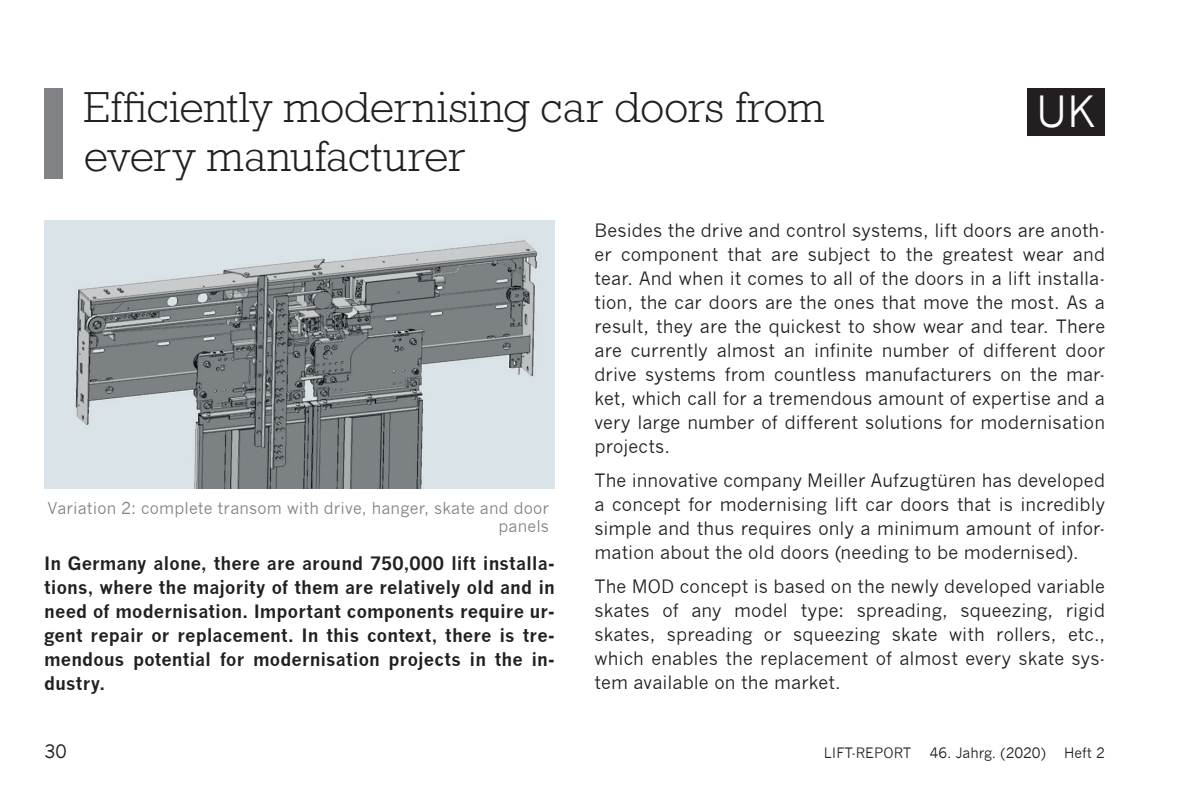
<style>
.page{position:relative;width:1191px;height:805px;background:#fff}
.page>*{position:absolute;margin:0;border:0;box-sizing:border-box;transform-origin:0 0}
.t1{font:300 44px/48px "Rockwell";letter-spacing:-.005em;color:#231f20}
.t2{font:42px "News Gothic";color:#fff}
.t3{font:18px/24px "News Gothic";letter-spacing:.005em;color:#231f20;text-align:justify}
.t4{font:700 18px/24px "News Gothic";letter-spacing:.005em;color:#231f20;text-align:justify}
.t5{font:16px/18px "News Gothic";letter-spacing:.01em;color:#808285;text-align:right}
.t6{font:14px "News Gothic";color:#231f20}
</style>
<div class="page">
<img style="left:44px;top:221px;width:510px;height:267px">
<div style="left:44px;top:88px;width:19px;height:91px;background:#808285"></div>
<div style="left:1027px;top:88px;width:77px;height:48px;background:#231f20"></div>
<h1 class="t1" style="left:84px;top:83px;width:742px">Efficiently modernising car doors from every manufacturer</h1>
<h2 class="t2" style="left:1036px;top:87px;width:61px">UK</h2>
<p class="t5" style="left:48px;top:499px;width:503px">Variation 2: complete transom with drive, hanger, skate and door panels</p>
<p class="t4" style="left:44px;top:551px;width:512px">In Germany alone, there are around 750,000 lift installa&shy;tions, where the majority of them are relatively old and in need of modernisation. Important components require ur&shy;gent repair or replacement. In this context, there is tre&shy;mendous potential for modernisation projects in the in&shy;dustry.</p>
<p class="t3" style="left:594px;top:218px;width:512px">Besides the drive and control systems, lift doors are anoth&shy;er component that are subject to the greatest wear and tear. And when it comes to all of the doors in a lift installa&shy;tion, the car doors are the ones that move the most. As a result, they are the quickest to show wear and tear. There are currently almost an infinite number of different door drive systems from countless manufacturers on the mar&shy;ket, which call for a tremendous amount of expertise and a very large number of different solutions for modernisation projects.</p>
<p class="t3" style="left:594px;top:468px;width:512px">The innovative company Meiller Aufzugtüren has developed a concept for modernising lift car doors that is incredibly simple and thus requires only a minimum amount of infor&shy;mation about the old doors (needing to be modernised).</p>
<p class="t3" style="left:594px;top:574px;width:512px">The MOD concept is based on the newly developed variable skates of any model type: spreading, squeezing, rigid skates, spreading or squeezing skate with rollers, etc., which enables the replacement of almost every skate sys&shy;tem available on the market.</p>
<p class="t3" style="left:44px;top:739px;width:24px">30</p>
<p class="t6" style="left:823px;top:744px;width:89px">LIFT-REPORT</p>
<p class="t6" style="left:929px;top:744px;width:118px">46. Jahrg. (2020)</p>
<p class="t6" style="left:1064px;top:744px;width:42px">Heft 2</p>
</div>
